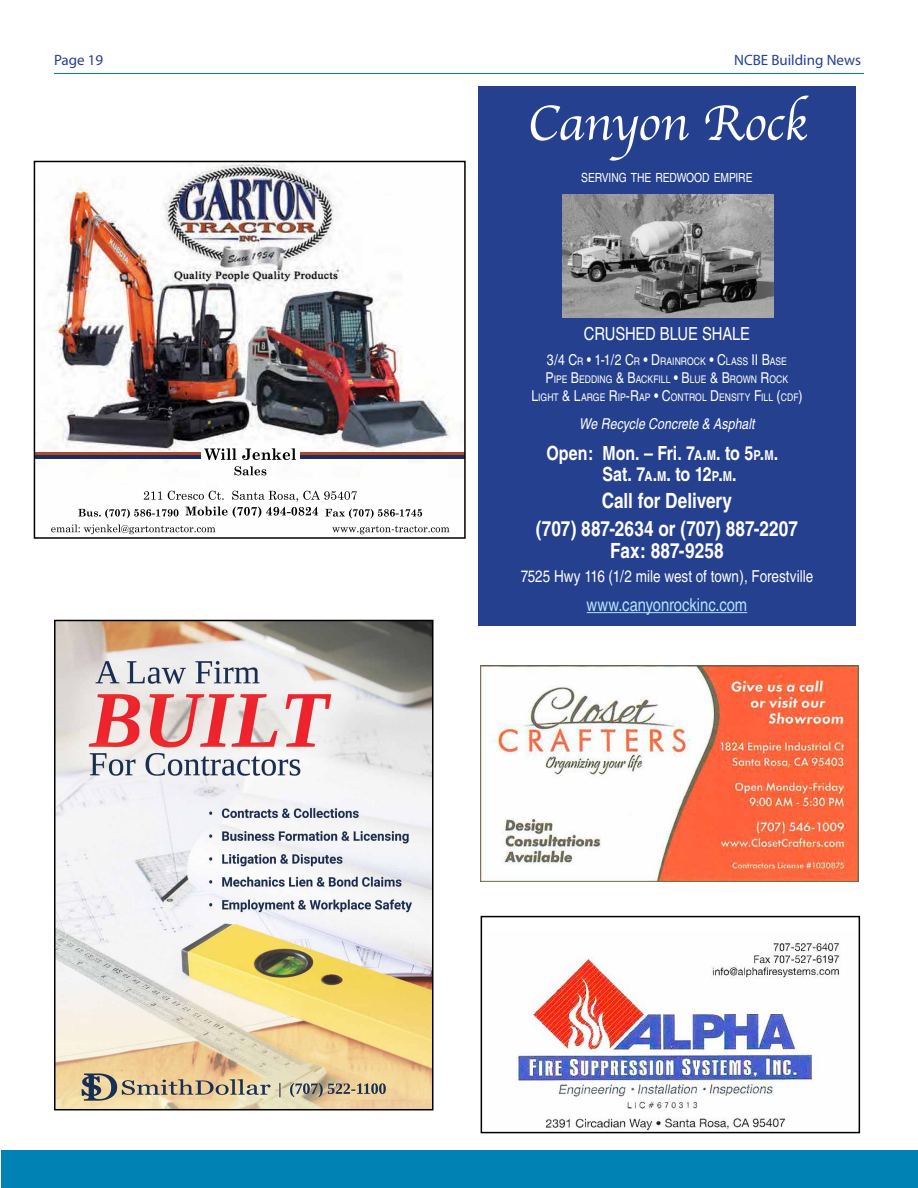
<style>
.page{position:relative;width:918px;height:1188px;background:#fff}
.page>*{position:absolute;margin:0;border:0;box-sizing:border-box;transform-origin:0 0}
.t1{font:51px "Apple Chancery";letter-spacing:-.015em;color:#fff}
.t2{font:700 condensed 21px/27.8px "Helvetica";color:#fff;text-align:center}
.t3{font:700 condensed 19.5px/21px "Helvetica";color:#fff}
.t4{font:condensed 18px "Helvetica";color:#b4e3fa}
.t5{font:condensed 18px "Helvetica";letter-spacing:-.005em;color:#fff}
.t6{font:condensed 16.5px "Helvetica";color:#fff}
.t7{font:condensed 15px "Helvetica";color:#fff}
.t8{font:italic condensed 15px "Helvetica";letter-spacing:.005em;color:#fff}
.t9{font:15px "Myriad Pro";color:#25408f}
.t10{font:condensed 12.6px "Helvetica";letter-spacing:-.01em;color:#fff}
.t11{font:condensed 10.5px/18px "Helvetica";color:#fff;text-align:center}
.s1{font-size:10.5px}
.s2{font-size:15px}
.s3{font-size:13.65px}
.s4{font-style:inherit}
</style>
<div class="page">
<div style="left:1px;top:1150px;width:917px;height:38px;background:#0082b5"></div>
<hr style="left:54px;top:73px;width:810px;height:1px;background:#0082b5">
<img style="left:516px;top:942px;width:324px;height:188px">
<div style="left:481px;top:916px;width:379px;height:217px;border:2px solid #000"></div>
<img style="left:57px;top:623px;width:374px;height:484px">
<div style="left:54px;top:620px;width:380px;height:490px;border:2px solid #000"></div>
<img style="left:481px;top:665px;width:378px;height:216px">
<div style="left:478px;top:86px;width:378px;height:540px;background:#25408f"></div>
<hr style="left:587px;top:612px;width:160px;height:1px;background:#b4e3fa">
<img style="left:563px;top:194px;width:210px;height:123px">
<img style="left:49px;top:164px;width:405px;height:371px">
<img style="left:37px;top:452px;width:163px;height:7px">
<img style="left:300px;top:452px;width:163px;height:7px">
<div style="left:34px;top:161px;width:432px;height:378px;border:2px solid #000"></div>
<h3 class="t9" style="left:54px;top:51px;width:51px">Page 19</h3>
<h3 class="t9" style="left:734px;top:51px;width:128px">NCBE Building News</h3>
<h1 class="t1" style="left:527px;top:83px;width:281px">Canyon Rock</h1>
<p class="t10" style="left:581px;top:171px;width:173px">SERVING THE REDWOOD EMPIRE</p>
<h3 class="t5" style="left:584px;top:324px;width:168px">CRUSHED BLUE SHALE</h3>
<h3 class="t7" style="left:547px;top:351px;width:242px">3/4 C<span class="s1">R</span> • 1-1/2 C<span class="s1">R</span> • D<span class="s1">RAINROCK</span> • C<span class="s1">LASS</span> II B<span class="s1">ASE</span></h3>
<p class="t11" style="left:531px;top:370px;width:273px"><span class="s2">P</span>IPE <span class="s2">B</span>EDDING <span class="s2">&amp; B</span>ACKFILL <span class="s2">• B</span>LUE <span class="s2">&amp; B</span>ROWN <span class="s2">R</span>OCK<br><span class="s2">L</span>IGHT <span class="s2">&amp; L</span>ARGE <span class="s2">R</span>IP<span class="s2">-R</span>AP <span class="s2">• C</span>ONTROL <span class="s2">D</span>ENSITY <span class="s2">F</span>ILL <span class="s2">(</span>CDF<span class="s2">)</span></p>
<h3 class="t8" style="left:579px;top:416px;width:177px">We Recycle Concrete &amp; Asphalt</h3>
<h3 class="t3" style="left:602px;top:442px;width:177px;text-indent:-56px">Open: Mon. – Fri. 7<span class="s3">A</span><span class="s4">.</span><span class="s3">M</span><span class="s4">.</span> to 5<span class="s3">P</span><span class="s4">.</span><span class="s3">M</span><span class="s4">.<br></span>Sat. 7<span class="s3">A</span><span class="s4">.</span><span class="s3">M</span><span class="s4">.</span> to 12<span class="s3">P</span><span class="s4">.</span><span class="s3">M</span><span class="s4">.</span></h3>
<h2 class="t2" style="left:536px;top:487px;width:264px">Call for Delivery<br>(707) 887-2634 or (707) 887-2207</h2>
<h2 class="t2" style="left:610px;top:536px;width:115px">Fax: 887-9258</h2>
<h3 class="t6" style="left:521px;top:567px;width:294px">7525 Hwy 116 (1/2 mile west of town), Forestville</h3>
<h3 class="t4" style="left:587px;top:594px;width:162px">www.canyonrockinc.com</h3>
</div>
